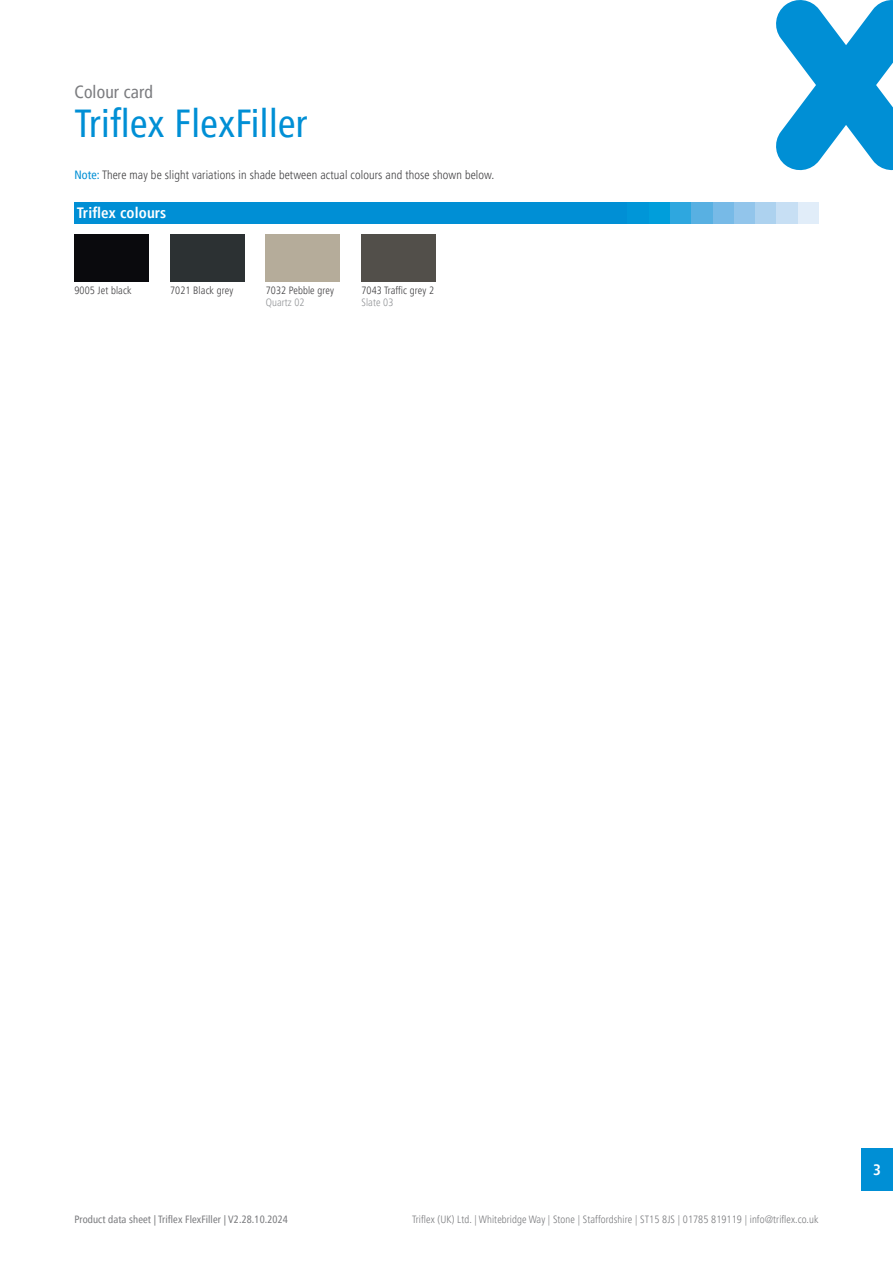
<style>
.page{position:relative;width:893px;height:1263px;background:#fff}
.page>*{position:absolute;margin:0;border:0;box-sizing:border-box;transform-origin:0 0}
.t1{font:condensed 39px "Frutiger LT Pro";letter-spacing:.01em;color:#008fd5}
.t2{font:condensed 17.55px "Frutiger LT Pro";letter-spacing:.01em;color:#7b7c7f}
.t3{font:700 condensed 15px "Frutiger LT Pro";letter-spacing:.01em;color:#fff}
.t4{font:300 condensed 12px "Frutiger LT Pro";letter-spacing:.01em;color:#414042}
.t5{font:300 condensed 10.5px "Frutiger LT Pro";letter-spacing:.01em;color:#7b7c7f}
.t6{font:300 condensed 10.5px "Frutiger LT Pro";letter-spacing:.01em;color:#414042}
.t7{font:condensed 10.5px "Frutiger LT Pro";letter-spacing:.01em;color:#7b7c7f}
.t8{font:300 condensed 10.5px "Frutiger LT Pro";letter-spacing:.01em;color:#939598}
.s1{font-weight:400;color:#008fd5}
</style>
<div class="page">
<svg style="left:776px;top:0;width:117px;height:170px"></svg>
<div style="left:861px;top:1148px;width:32px;height:43px;background:#008fd5"></div>
<div style="left:74px;top:202px;width:745px;height:21px;background:#008fd5"></div>
<div style="left:797px;top:202px;width:22px;height:21px;background:#e1edf9"></div>
<div style="left:776px;top:202px;width:21px;height:21px;background:#c7dff4"></div>
<div style="left:755px;top:202px;width:21px;height:21px;background:#add2ef"></div>
<div style="left:733px;top:202px;width:22px;height:21px;background:#92c5eb"></div>
<div style="left:712px;top:202px;width:21px;height:21px;background:#77bae7"></div>
<div style="left:691px;top:202px;width:21px;height:21px;background:#58b0e2"></div>
<div style="left:670px;top:202px;width:21px;height:21px;background:#2ea7df"></div>
<div style="left:648px;top:202px;width:22px;height:21px;background:#009edb"></div>
<div style="left:627px;top:202px;width:21px;height:21px;background:#0096d8"></div>
<div style="left:361px;top:234px;width:75px;height:48px;background:#524f4a"></div>
<div style="left:74px;top:234px;width:75px;height:48px;background:#0a0a0d"></div>
<div style="left:170px;top:234px;width:74px;height:48px;background:#2c3133"></div>
<div style="left:266px;top:234px;width:74px;height:48px;background:#b5ac9a"></div>
<h2 class="t2" style="left:74px;top:82px;width:80px">Colour card</h2>
<h1 class="t1" style="left:74px;top:101px;width:234px">Triflex FlexFiller</h1>
<p class="t4" style="left:74px;top:168px;width:422px"><span class="s1">Note:</span> There may be slight variations in shade between actual colours and those shown below.</p>
<h3 class="t3" style="left:77px;top:204px;width:91px">Triflex colours</h3>
<p class="t6" style="left:74px;top:284px;width:59px">9005 Jet black</p>
<p class="t6" style="left:170px;top:284px;width:65px">7021 Black grey</p>
<p class="t6" style="left:266px;top:284px;width:70px">7032 Pebble grey</p>
<p class="t8" style="left:266px;top:297px;width:40px">Quartz 02</p>
<p class="t6" style="left:361px;top:284px;width:74px">7043 Traffic grey 2</p>
<p class="t8" style="left:361px;top:297px;width:34px">Slate 03</p>
<p class="t7" style="left:74px;top:1213px;width:215px">Product data sheet | Triflex FlexFiller | V2.28.10.2024</p>
<p class="t5" style="left:412px;top:1213px;width:408px">Triflex (UK) Ltd. | Whitebridge Way | Stone | Staffordshire | ST15 8JS | 01785 819119 | info@triflex.co.uk</p>
<h3 class="t3" style="left:873px;top:1161px;width:9px">3</h3>
</div>
